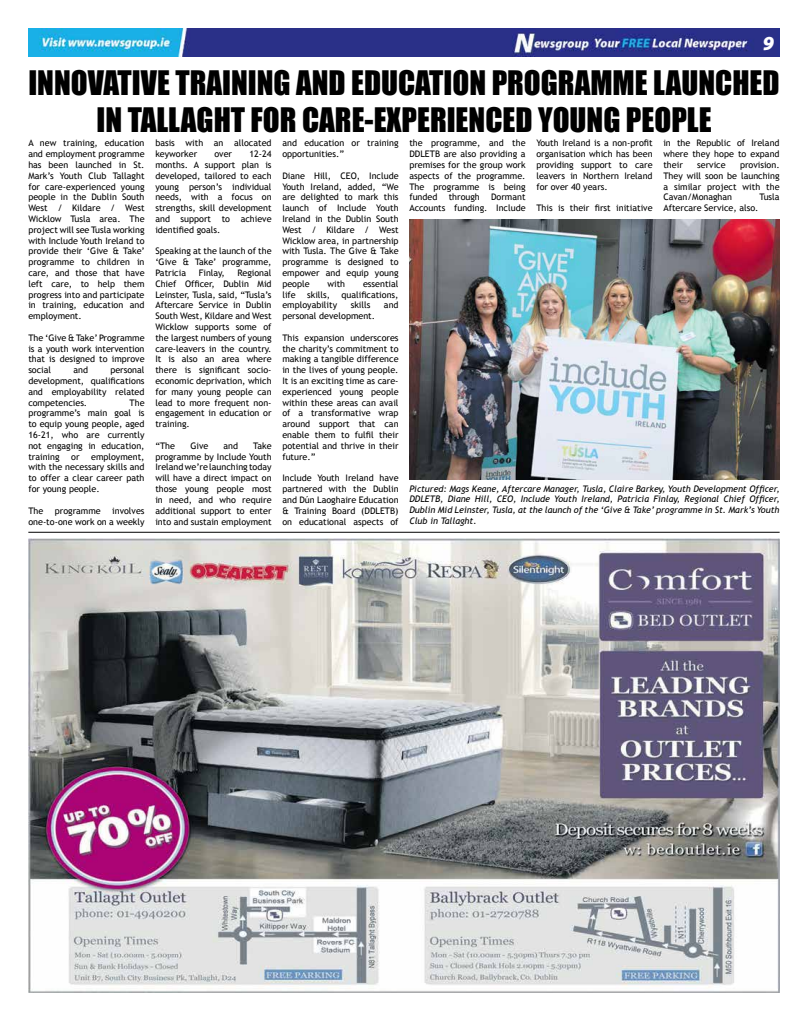
<style>
.page{position:relative;width:808px;height:1021px;background:#fff}
.page>*{position:absolute;margin:0;border:0;box-sizing:border-box;transform-origin:0 0}
.t1{font:31px/37.2px "Impact";color:#000;text-align:center}
.t2{font:20px "Impact";color:#fff}
.t3{font:9px/10.8px "Trebuchet MS";color:#000;text-align:justify}
.t4{font:italic 9px/10.8px "Trebuchet MS";color:#000;text-align:justify}
.s1{font-family:"Myriad Pro";font-weight:900;font-style:italic}
</style>
<div class="page">
<img style="left:28px;top:28px;width:752px;height:29px">
<hr style="left:28px;top:531px;width:752px;height:1px;background:#000">
<img style="left:28px;top:539px;width:752px;height:453px">
<img style="left:409px;top:220px;width:371px;height:259px">
<h2 class="t2" style="left:753px;top:27px;width:23px">0 3<span class="s1">9</span></h2>
<h1 class="t1" style="left:28px;top:63px;width:753px">INNOVATIVE TRAINING AND EDUCATION PROGRAMME LAUNCHED<br>IN TALLAGHT FOR CARE-EXPERIENCED YOUNG PEOPLE</h1>
<p class="t3" style="left:28px;top:138px;width:118px">A new training, education and employment programme has been launched in St.<br>Mark’s Youth Club Tallaght for care-experienced young people in the Dublin South West / Kildare / West Wicklow Tusla area. The project will see Tusla working with Include Youth Ireland to provide their ‘Give &amp; Take’ programme to children in care, and those that have left care, to help them progress into and participate in training, education and employment.</p>
<p class="t3" style="left:28px;top:332px;width:118px">The ‘Give &amp; Take’ Programme is a youth work intervention that is designed to improve social</p>
<p class="t3" style="left:409px;top:138px;width:118px">the programme, and the DDLETB are also providing a premises for the group work aspects of the programme.<br>The programme is being funded through Dormant Accounts funding. Include</p>
<p class="t3" style="left:536px;top:138px;width:118px">Youth Ireland is a non-profit organisation which has been providing support to care leavers in Northern Ireland for over 40 years.</p>
<p class="t3" style="left:155px;top:138px;width:118px">basis with an allocated keyworker</p>
<p class="t3" style="left:282px;top:138px;width:118px">and education or training opportunities.”</p>
<p class="t3" style="left:282px;top:170px;width:118px">Diane Hill, CEO, Include Youth Ireland, added, “We are delighted to mark this launch of Include Youth Ireland in the Dublin South West / Kildare / West Wicklow area, in partnership with Tusla. The Give &amp; Take programme is designed to empower and equip young people</p>
<p class="t3" style="left:663px;top:138px;width:118px">in the Republic of Ireland where they hope to expand their</p>
<p class="t3" style="left:155px;top:149px;width:118px;text-indent:94px">12-24 months. A support plan is developed, tailored to each young person’s individual needs, with a focus on strengths, skill development and support to achieve identified goals.</p>
<p class="t3" style="left:155px;top:246px;width:118px">Speaking at the launch of the ‘Give &amp; Take’ programme, Patricia</p>
<p class="t3" style="left:214px;top:149px;width:19px">over</p>
<p class="t3" style="left:663px;top:159px;width:118px;text-indent:77px">provision.<br>They will soon be launching a similar project with the Cavan/Monaghan</p>
<p class="t3" style="left:697px;top:159px;width:30px">service</p>
<p class="t3" style="left:760px;top:192px;width:21px">Tusla</p>
<p class="t3" style="left:536px;top:203px;width:118px">This is their first initiative</p>
<p class="t3" style="left:663px;top:203px;width:97px">Aftercare Service, also.</p>
<p class="t3" style="left:155px;top:267px;width:118px;text-indent:82px">Regional Chief Officer, Dublin Mid Leinster, Tusla, said, “Tusla’s Aftercare Service in Dublin South West, Kildare and West Wicklow supports some of the largest numbers of young care-leavers in the country.<br>It is also an area where there is significant socio&shy;economic deprivation, which for many young people can lead to more frequent non&shy;engagement in education or training.</p>
<p class="t3" style="left:155px;top:440px;width:21px">“The</p>
<p class="t3" style="left:190px;top:440px;width:19px">Give</p>
<p class="t3" style="left:224px;top:440px;width:16px">and</p>
<p class="t3" style="left:199px;top:267px;width:28px">Finlay,</p>
<p class="t3" style="left:327px;top:278px;width:19px">with</p>
<p class="t3" style="left:363px;top:278px;width:37px">essential</p>
<p class="t3" style="left:282px;top:289px;width:15px">life</p>
<p class="t3" style="left:307px;top:289px;width:25px">skills,</p>
<p class="t3" style="left:341px;top:289px;width:59px">qualifications,</p>
<p class="t3" style="left:282px;top:300px;width:56px">employability</p>
<p class="t3" style="left:351px;top:300px;width:21px">skills</p>
<p class="t3" style="left:384px;top:300px;width:16px">and</p>
<p class="t3" style="left:282px;top:311px;width:94px">personal development.</p>
<p class="t3" style="left:282px;top:332px;width:118px">This expansion underscores the charity’s commitment to making a tangible difference in the lives of young people.<br>It is an exciting time as care&shy;experienced young people within these areas can avail of a transformative wrap around support that can enable them to fulfil their potential and thrive in their future.”</p>
<p class="t3" style="left:282px;top:473px;width:118px">Include Youth Ireland have partnered with the Dublin and Dún Laoghaire Education &amp; Training Board (DDLETB) on educational aspects of</p>
<p class="t4" style="left:409px;top:483px;width:372px">Pictured: Mags Keane, Aftercare Manager, Tusla, Claire Barkey, Youth Development Officer, DDLETB, Diane Hill, CEO, Include Youth Ireland, Patricia Finlay, Regional Chief Officer, Dublin Mid Leinster, Tusla, at the launch of the ‘Give &amp; Take’ programme in St. Mark’s Youth Club in Tallaght.</p>
<p class="t3" style="left:28px;top:365px;width:118px;text-indent:82px">personal development, qualifications and employability related competencies.</p>
<p class="t3" style="left:73px;top:365px;width:16px">and</p>
<p class="t3" style="left:28px;top:397px;width:118px;text-indent:101px">The programme’s main goal is to equip young people, aged 16-21, who are currently not engaging in education, training</p>
<p class="t3" style="left:155px;top:440px;width:118px;text-indent:98px">Take programme by Include Youth Ireland we’re launching today will have a direct impact on those young people most in need, and who require additional support to enter into and sustain employment</p>
<p class="t3" style="left:28px;top:451px;width:118px;text-indent:63px">employment, with the necessary skills and to offer a clear career path for young people.</p>
<p class="t3" style="left:28px;top:505px;width:17px">The</p>
<p class="t3" style="left:55px;top:505px;width:47px">programme</p>
<p class="t3" style="left:71px;top:451px;width:10px">or</p>
<p class="t3" style="left:28px;top:505px;width:118px;text-align:right">involves<br>one-to-one work on a weekly</p>
</div>
